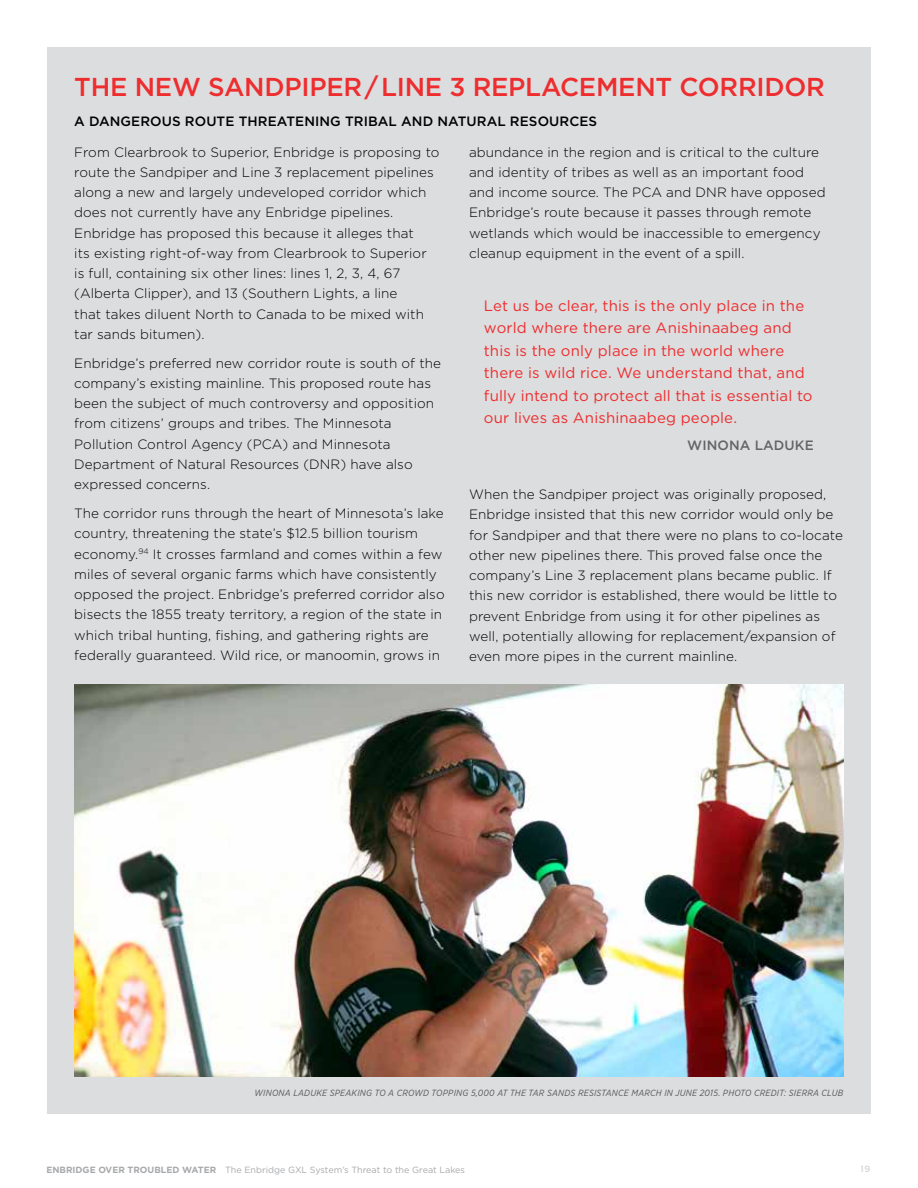
<style>
.page{position:relative;width:918px;height:1188px;background:#fff}
.page>*{position:absolute;margin:0;border:0;box-sizing:border-box;transform-origin:0 0}
.t1{font:500 25.8px "Gotham";letter-spacing:-.01em;color:#ee2d2f}
.t2{font:15px/22.5px "Gotham";letter-spacing:.01em;color:#ee2d2f}
.t3{font:300 13.5px/20.2px "Gotham";letter-spacing:.005em;color:#000}
.t4{font:500 13.5px "Gotham";letter-spacing:.005em;color:#000}
.t5{font:500 13.5px "Gotham";letter-spacing:.005em;color:#636466}
.t6{font:italic 9px "Gotham Narrow";letter-spacing:.025em;color:#58595b}
.t7{font:9px "Gotham";color:#a7a9ac}
.t8{font:500 9px "Gotham";color:#a7a9ac}
.s1{font-weight:700}
</style>
<div class="page">
<div style="left:47px;top:47px;width:824px;height:1067px;background:#dcddde"></div>
<img style="left:74px;top:684px;width:769px;height:393px">
<h1 class="t1" style="left:74px;top:72px;width:752px">THE NEW SANDPIPER/LINE 3 REPLACEMENT CORRIDOR</h1>
<p class="t4" style="left:74px;top:113px;width:524px">A DANGEROUS ROUTE THREATENING TRIBAL AND NATURAL RESOURCES</p>
<p class="t3" style="left:74px;top:142px;width:367px">From Clearbrook to Superior, Enbridge is proposing to route the Sandpiper and Line 3 replacement pipelines along a new and largely undeveloped corridor which does not currently have any Enbridge pipelines.<br>Enbridge has proposed this because it alleges that<br>its existing right-of-way from Clearbrook to Superior is full, containing six other lines: lines 1, 2, 3, 4, 67 (Alberta Clipper), and 13 (Southern Lights, a line<br>that takes diluent North to Canada to be mixed with tar sands bitumen).</p>
<p class="t3" style="left:74px;top:353px;width:368px">Enbridge’s preferred new corridor route is south of the company’s existing mainline. This proposed route has been the subject of much controversy and opposition from citizens’ groups and tribes. The Minnesota Pollution Control Agency (PCA) and Minnesota Department of Natural Resources (DNR) have also expressed concerns.</p>
<p class="t3" style="left:74px;top:503px;width:372px">The corridor runs through the heart of Minnesota’s lake country, threatening the state’s $12.5 billion tourism economy.<sup>94</sup> It crosses farmland and comes within a few miles of several organic farms which have consistently opposed the project. Enbridge’s preferred corridor also bisects the 1855 treaty territory, a region of the state in which tribal hunting, fishing, and gathering rights are federally guaranteed. Wild rice, or manoomin, grows in</p>
<p class="t3" style="left:469px;top:142px;width:358px">abundance in the region and is critical to the culture and identity of tribes as well as an important food and income source. The PCA and DNR have opposed Enbridge’s route because it passes through remote wetlands which would be inaccessible to emergency cleanup equipment in the event of a spill.</p>
<p class="t2" style="left:484px;top:294px;width:330px">Let us be clear, this is the only place in the world where there are Anishinaabeg and this is the only place in the world where there is wild rice. We understand that, and fully intend to protect all that is essential to our lives as Anishinaabeg people.</p>
<p class="t5" style="left:687px;top:437px;width:128px">WINONA LADUKE</p>
<p class="t3" style="left:469px;top:484px;width:375px">When the Sandpiper project was originally proposed, Enbridge insisted that this new corridor would only be for Sandpiper and that there were no plans to co-locate other new pipelines there. This proved false once the company’s Line 3 replacement plans became public. If this new corridor is established, there would be little to prevent Enbridge from using it for other pipelines as well, potentially allowing for replacement/expansion of even more pipes in the current mainline.</p>
<p class="t6" style="left:254px;top:1087px;width:590px">WINONA LADUKE SPEAKING TO A CROWD TOPPING 5,000 AT THE TAR SANDS RESISTANCE MARCH IN JUNE 2015. PHOTO CREDIT: SIERRA CLUB</p>
<p class="t7" style="left:46px;top:1164px;width:420px"><span class="s1">ENBRIDGE OVER TROUBLED WATER</span> The Enbridge GXL System’s Threat to the Great Lakes</p>
<p class="t8" style="left:861px;top:1164px;width:11px">19</p>
</div>
